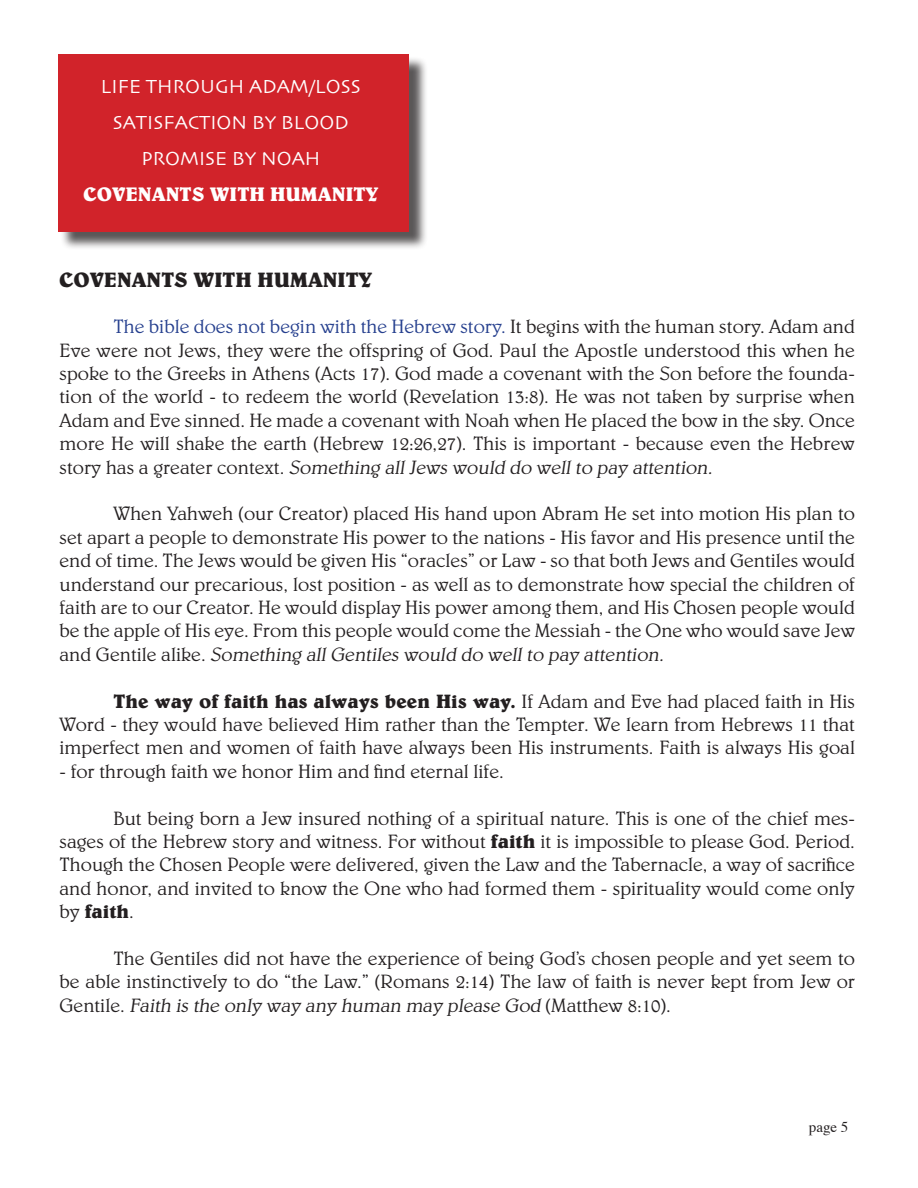
<style>
.page{position:relative;width:918px;height:1188px;background:#fff}
.page>*{position:absolute;margin:0;border:0;box-sizing:border-box;transform-origin:0 0}
.t1{font:700 21px "Belwe";color:#231f20}
.t2{font:19.8px "Skia";color:#fff}
.t3{font:700 19.8px "Belwe";color:#fff}
.t4{font:300 19.5px/23.4px "Belwe";color:#231f20;text-align:justify}
.t5{font:15px "Times";color:#231f20}
.s1{color:#253f8e}
.s2{font-weight:700}
</style>
<div class="page">
<div style="left:61px;top:56px;width:367px;height:194px;background:#231f20;opacity:.75"></div>
<div style="left:58px;top:54px;width:351px;height:178px;background:#d1232a"></div>
<p class="t2" style="left:101px;top:74px;width:261px">LIFE THROUGH ADAM/LOSS</p>
<p class="t2" style="left:113px;top:110px;width:238px">SATISFACTION BY BLOOD</p>
<p class="t2" style="left:142px;top:146px;width:180px">PROMISE BY NOAH</p>
<p class="t3" style="left:84px;top:182px;width:296px">COVENANTS WITH HUMANITY</p>
<p class="t1" style="left:60px;top:267px;width:314px">COVENANTS WITH HUMANITY</p>
<p class="t4" style="left:60px;top:315px;width:797px;text-indent:54px"><span class="s1">The bible does not begin with the Hebrew story.</span> It begins with the human story. Adam and Eve were not Jews, they were the offspring of God. Paul the Apostle understood this when he spoke to the Greeks in Athens (Acts 17). God made a covenant with the Son before the founda&shy;tion of the world - to redeem the world (Revelation 13:8). He was not taken by surprise when Adam and Eve sinned. He made a covenant with Noah when He placed the bow in the sky. Once more He will shake the earth (Hebrew 12:26,27). This is important - because even the Hebrew s t o ry h a s a g r e a t e r c o n t e x t . Something all Jews would do well to pay attention.</p>
<p class="t4" style="left:60px;top:502px;width:797px;text-indent:54px">When Yahweh (our Creator) placed His hand upon Abram He set into motion His plan to set apart a people to demonstrate His power to the nations - His favor and His presence until the end of time. The Jews would be given His “oracles” or Law - so that both Jews and Gentiles would understand our precarious, lost position - as well as to demonstrate how special the children of faith are to our Creator. He would display His power among them, and His Chosen people would be the apple of His eye. From this people would come the Messiah - the One who would save Jew a n d G e n t i l e a l i k e . Something all Gentiles would do well to pay attention.</p>
<p class="t4" style="left:60px;top:689px;width:797px;text-indent:54px"><span class="s2">The way of faith has always been His way.</span> If Adam and Eve had placed faith in His Word - they would have believed Him rather than the Tempter. We learn from Hebrews 11 that imperfect men and women of faith have always been His instruments. Faith is always His goal</p>
<p class="t4" style="left:60px;top:760px;width:446px">- for through faith we honor Him and find eternal life.</p>
<p class="t4" style="left:60px;top:806px;width:797px;text-indent:54px">But being born a Jew insured nothing of a spiritual nature. This is one of the chief mes&shy;sages of the Hebrew story and witness. For without <span class="s2">faith</span> it is impossible to please God. Period.<br>Though the Chosen People were delivered, given the Law and the Tabernacle, a way of sacrifice and honor, and invited to know the One who had formed them - spirituality would come only by <span class="s2">faith</span>.</p>
<p class="t4" style="left:60px;top:947px;width:797px;text-indent:54px">The Gentiles did not have the experience of being God’s chosen people and yet seem to be able instinctively to do “the Law.” (Romans 2:14) The law of faith is never kept from Jew or G e n t i l e . Faith is the only way any human may please God ( M a t t h ew 8 : 1 0 ) .</p>
<p class="t5" style="left:809px;top:1113px;width:41px">page 5</p>
</div>
